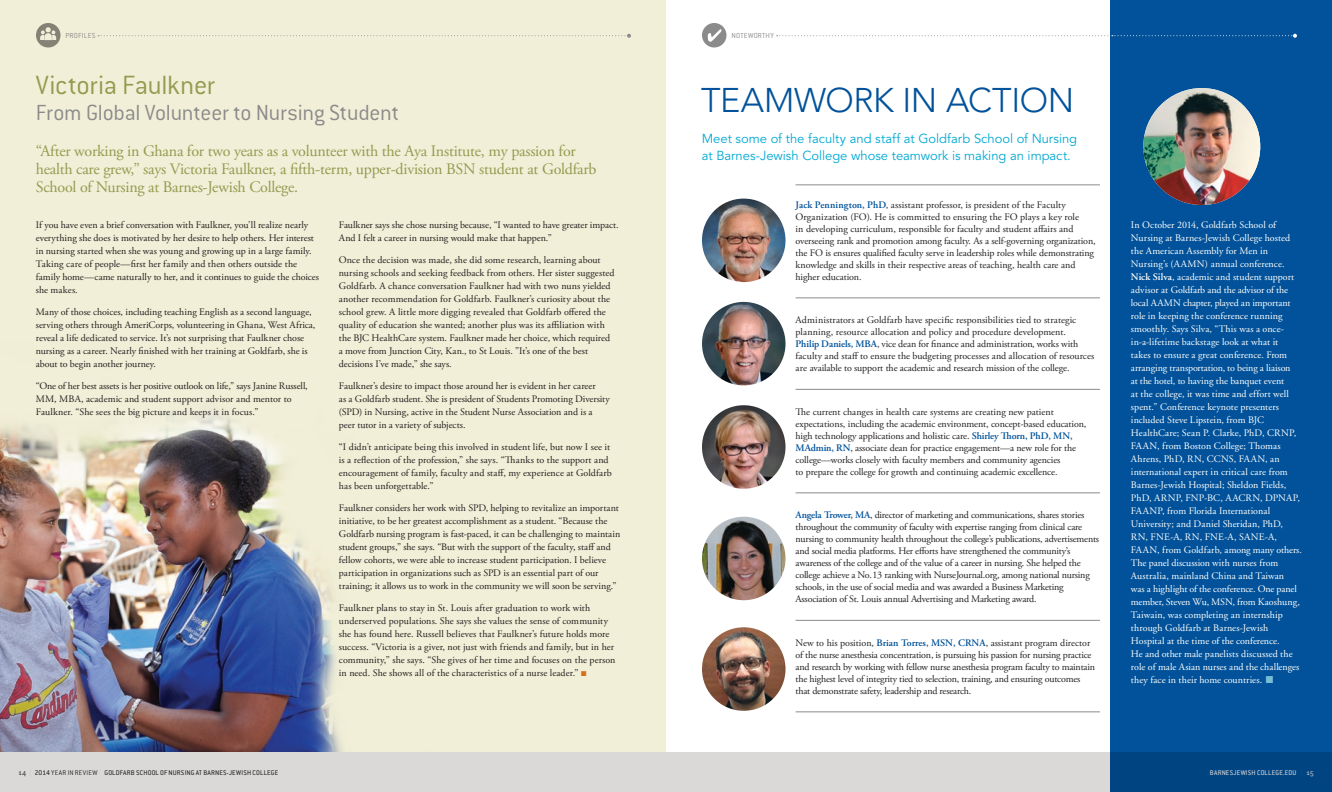
<style>
.page{position:relative;width:1332px;height:792px;background:#fff}
.page>*{position:absolute;margin:0;border:0;box-sizing:border-box;transform-origin:0 0}
.t1{font:300 34px "Avenir";letter-spacing:-.01em;color:#01529a}
.t2{font:300 29px "Conduit OSITC";letter-spacing:-.015em;color:#939b50}
.t3{font:300 24px "Conduit OSITC";letter-spacing:-.01em;color:#8c8b8b}
.t4{font:16px/18px "Adobe Garamond Pro";letter-spacing:-.015em;color:#939b50}
.t5{font:13px/17px "Avenir";letter-spacing:-.005em;color:#00a9d4}
.t6{font:10px/13px "Adobe Garamond Pro";letter-spacing:-.005em;color:#231f20}
.t7{font:10px/13px "Adobe Garamond";letter-spacing:.005em;color:#fff}
.t8{font:300 8px "Conduit OSITC";letter-spacing:.03em;color:#8c8b8b}
.t9{font:7.5px "Conduit ITC";letter-spacing:.02em;color:#231f20}
.t10{font:7.5px "Conduit ITC";letter-spacing:.03em;color:#fff}
.s1{color:#d56f1a}
.s2{font-family:"Conduit OSITC";font-weight:300;font-size:8px}
.s3{font-weight:300}
.s4{font-weight:600;color:#01529a}
.s5{font-weight:600}
.s6{color:#78bdd6}
</style>
<div class="page">
<div style="left:0;top:0;width:666px;height:792px;background:#f1efd7"></div>
<div style="left:0;top:752px;width:1111px;height:40px;background:#dbd9d8"></div>
<svg style="left:36px;top:23px;width:25px;height:25px"></svg>
<svg style="left:40px;top:27px;width:16px;height:13px"></svg>
<div style="left:702px;top:23px;width:25px;height:25px;background:#8c8b8b;border-radius:50%"></div>
<svg style="left:98px;top:34px;width:533px;height:4px"></svg>
<hr style="left:796px;top:185px;width:304px;height:1px;background:#8c8b8b">
<hr style="left:796px;top:298px;width:304px;height:1px;background:#8c8b8b">
<hr style="left:796px;top:389px;width:304px;height:1px;background:#8c8b8b">
<hr style="left:796px;top:493px;width:304px;height:1px;background:#8c8b8b">
<hr style="left:796px;top:620px;width:304px;height:1px;background:#8c8b8b">
<hr style="left:796px;top:712px;width:304px;height:1px;background:#8c8b8b">
<div style="left:1111px;top:0;width:221px;height:792px;background:#01529a"></div>
<svg style="left:708px;top:29px;width:13px;height:13px"></svg>
<img style="left:702px;top:405px;width:84px;height:84px;border-radius:42px">
<img style="left:702px;top:627px;width:84px;height:84px;border-radius:42px">
<img style="left:702px;top:302px;width:84px;height:83px;border-radius:42px">
<img style="left:1143px;top:88px;width:117px;height:117px;border-radius:58px">
<img style="left:702px;top:199px;width:84px;height:83px;border-radius:42px">
<img style="left:702px;top:517px;width:84px;height:83px;border-radius:42px">
<img style="left:0;top:412px;width:342px;height:340px">
<svg style="left:777px;top:34px;width:520px;height:4px"></svg>
<div style="left:1111px;top:752px;width:221px;height:40px;background:#004582"></div>
<p class="t8" style="left:66px;top:31px;width:32px">PROFILES</p>
<p class="t8" style="left:732px;top:31px;width:44px">NOTEWORTHY</p>
<h2 class="t2" style="left:36px;top:68px;width:181px">Victoria Faulkner</h2>
<h3 class="t3" style="left:36px;top:98px;width:365px">From Global Volunteer to Nursing Student</h3>
<h3 class="t4" style="left:36px;top:143px;width:562px">“After working in Ghana for two years as a volunteer with the Aya Institute, my passion for health care grew,” says Victoria Faulkner, a fifth-term, upper-division BSN student at Goldfarb<br>School of Nursing at Barnes-Jewish College.</h3>
<p class="t6" style="left:36px;top:218px;width:285px">If you have even a brief conversation with Faulkner, you’ll realize nearly everything she does is motivated by her desire to help others. Her interest in nursing started when she was young and growing up in a large family.<br>Taking care of people—first her family and then others outside the family home—came naturally to her, and it continues to guide the choices she makes.</p>
<p class="t6" style="left:36px;top:305px;width:281px">Many of those choices, including teaching English as a second language, serving others through AmeriCorps, volunteering in Ghana, West Africa, reveal a life dedicated to service. It’s not surprising that Faulkner chose nursing as a career. Nearly finished with her training at Goldfarb, she is about to begin another journey.</p>
<p class="t6" style="left:36px;top:379px;width:273px">“One of her best assets is her positive outlook on life,” says Janine Russell,<br>MM, MBA, academic and student support advisor and mentor to<br>Faulkner. “She sees the big picture and keeps it in focus.”</p>
<p class="t6" style="left:339px;top:218px;width:281px">Faulkner says she chose nursing because, “I wanted to have greater impact.<br>And I felt a career in nursing would make that happen.”</p>
<p class="t6" style="left:339px;top:253px;width:277px">Once the decision was made, she did some research, learning about nursing schools and seeking feedback from others. Her sister suggested Goldfarb. A chance conversation Faulkner had with two nuns yielded another recommendation for Goldfarb. Faulkner’s curiosity about the school grew. A little more digging revealed that Goldfarb offered the quality of education she wanted; another plus was its affiliation with the BJC HealthCare system. Faulkner made her choice, which required a move from Junction City, Kan., to St Louis. ”It’s one of the best decisions I’ve made,” she says.</p>
<p class="t6" style="left:339px;top:379px;width:273px">Faulkner’s desire to impact those around her is evident in her career<br>as a Goldfarb student. She is president of Students Promoting Diversity (SPD) in Nursing, active in the Student Nurse Association and is a peer tutor in a variety of subjects.</p>
<p class="t6" style="left:339px;top:440px;width:274px">“I didn’t anticipate being this involved in student life, but now I see it is a reflection of the profession,” she says. “Thanks to the support and encouragement of family, faculty and staff, my experience at Goldfarb has been unforgettable.”</p>
<p class="t6" style="left:339px;top:501px;width:283px">Faulkner considers her work with SPD, helping to revitalize an important initiative, to be her greatest accomplishment as a student. “Because the Goldfarb nursing program is fast-paced, it can be challenging to maintain student groups,” she says. “But with the support of the faculty, staff and fellow cohorts, we were able to increase student participation. I believe participation in organizations such as SPD is an essential part of our training; it allows us to work in the community we will soon be serving.”</p>
<p class="t6" style="left:339px;top:601px;width:278px">Faulkner plans to stay in St. Louis after graduation to work with underserved populations. She says she values the sense of community she has found here. Russell believes that Faulkner’s future holds more success. “Victoria is a giver, not just with friends and family, but in her community,” she says. “She gives of her time and focuses on the person in need. She shows all of the characteristics of a nurse leader.” <span class="s1">■</span></p>
<p class="t9" style="left:18px;top:768px;width:262px"><span class="s2">14</span> 2014 <span class="s3">YEAR IN REVIEW</span> GOLDFARB SCHOOL OF NURSING AT BARNES-JEWISH COLLEGE</p>
<h1 class="t1" style="left:701px;top:80px;width:375px">TEAMWORK IN ACTION</h1>
<h3 class="t5" style="left:702px;top:131px;width:377px">Meet some of the faculty and staff at Goldfarb School of Nursing at Barnes-Jewish College whose teamwork is making an impact.</h3>
<p class="t6" style="left:796px;top:199px;width:302px;line-height:12px"><span class="s4">Jack Pennington, PhD</span>, assistant professor, is president of the Faculty Organization (FO). He is committed to ensuring the FO plays a key role<br>in developing curriculum, responsible for faculty and student affairs and overseeing rank and promotion among faculty. As a self-governing organization, the FO is ensures qualified faculty serve in leadership roles while demonstrating knowledge and skills in their respective areas of teaching, health care and higher education.</p>
<p class="t6" style="left:796px;top:314px;width:300px;line-height:12px">Administrators at Goldfarb have specific responsibilities tied to strategic planning, resource allocation and policy and procedure development.<br><span class="s4">Philip Daniels, MBA</span>, vice dean for finance and administration, works with faculty and staff to ensure the budgeting processes and allocation of resources are available to support the academic and research mission of the college.</p>
<p class="t6" style="left:796px;top:406px;width:292px;line-height:12px">The current changes in health care systems are creating new patient expectations, including the academic environment, concept-based education, high technology applications and holistic care. <span class="s4">Shirley Thorn, PhD, MN, MAdmin, RN</span>, associate dean for practice engagement—a new role for the college—works closely with faculty members and community agencies<br>to prepare the college for growth and continuing academic excellence.</p>
<p class="t6" style="left:796px;top:509px;width:305px;line-height:12px"><span class="s4">Angela Trower, MA</span>, director of marketing and communications, shares stories throughout the community of faculty with expertise ranging from clinical care nursing to community health throughout the college’s publications, advertisements and social media platforms. Her efforts have strengthened the community’s awareness of the college and of the value of a career in nursing. She helped the college achieve a No. 13 ranking with NurseJournal.org, among national nursing schools, in the use of social media and was awarded a Business Marketing Association of St. Louis annual Advertising and Marketing award.</p>
<p class="t6" style="left:796px;top:637px;width:301px;line-height:12px">New to his position, <span class="s4">Brian Torres, MSN, CRNA</span>, assistant program director of the nurse anesthesia concentration, is pursuing his passion for nursing practice and research by working with fellow nurse anesthesia program faculty to maintain the highest level of integrity tied to selection, training, and ensuring outcomes that demonstrate safety, leadership and research.</p>
<p class="t7" style="left:1131px;top:219px;width:172px">In October 2014, Goldfarb School of Nursing at Barnes-Jewish College hosted the American Assembly for Men in Nursing’s (AAMN) annual conference.<br><span class="s5">Nick Silva</span>, academic and student support advisor at Goldfarb and the advisor of the local AAMN chapter, played an important role in keeping the conference running smoothly. Says Silva, “This was a once&shy;in-a-lifetime backstage look at what it<br>takes to ensure a great conference. From arranging transportation, to being a liaison<br>at the hotel, to having the banquet event<br>at the college, it was time and effort well spent.” Conference keynote presenters included Steve Lipstein, from BJC HealthCare; Sean P. Clarke, PhD, CRNP, FAAN, from Boston College; Thomas Ahrens, PhD, RN, CCNS, FAAN, an international expert in critical care from Barnes-Jewish Hospital; Sheldon Fields, PhD, ARNP, FNP-BC, AACRN, DPNAP, FAANP, from Florida International University; and Daniel Sheridan, PhD, RN, FNE-A, RN, FNE-A, SANE-A, FAAN, from Goldfarb, among many others.<br>The panel discussion with nurses from Australia, mainland China and Taiwan<br>was a highlight of the conference. One panel member, Steven Wu, MSN, from Kaoshung, Taiwain, was completing an internship through Goldfarb at Barnes-Jewish Hospital at the time of the conference.<br>He and other male panelists discussed the role of male Asian nurses and the challenges they face in their home countries. <span class="s6">■</span></p>
<p class="t10" style="left:1210px;top:768px;width:106px">BARNESJEWISH COLLEGE.EDU <span class="s2">15</span></p>
</div>
